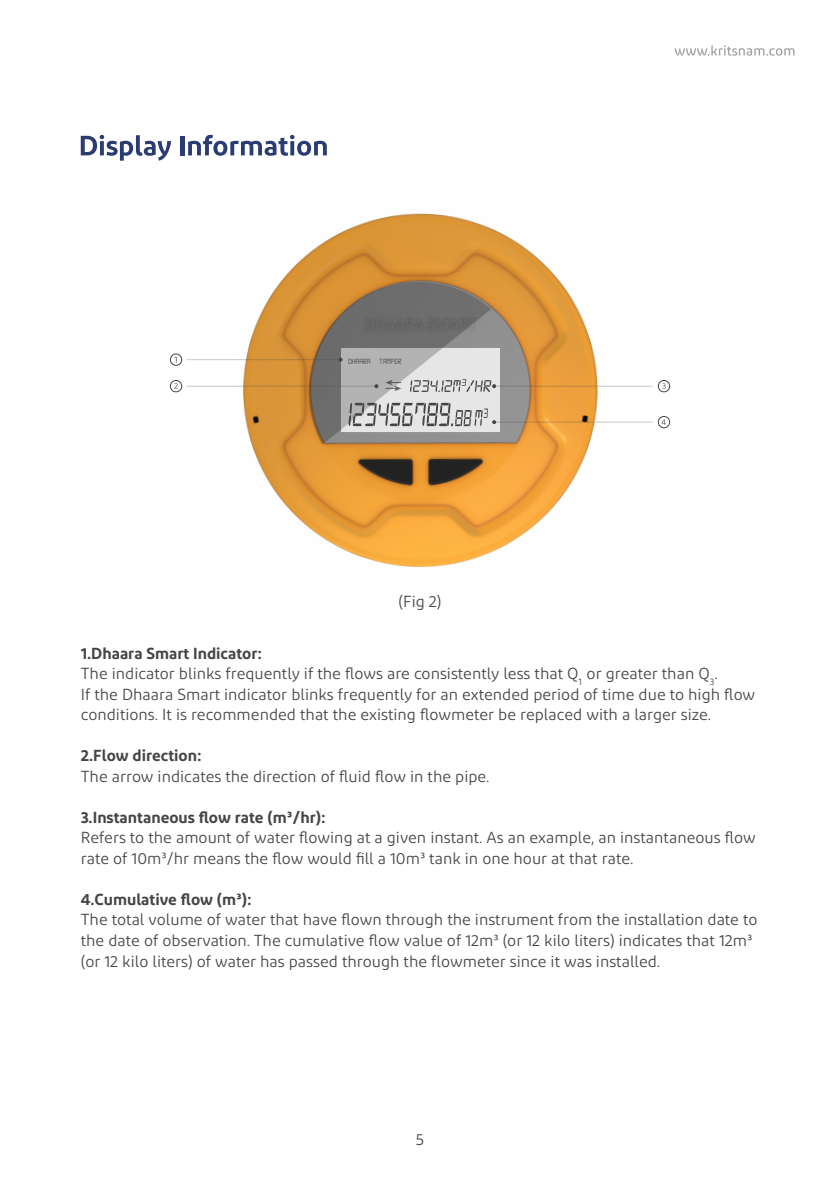
<style>
.page{position:relative;width:840px;height:1191px;background:#fff}
.page>*{position:absolute;margin:0;border:0;box-sizing:border-box;transform-origin:0 0}
.t1{font:16px/20.6px "Diodrum";color:#444346}
.t2{font:600 16px "Diodrum";color:#444346}
.t3{font:16px "Diodrum";color:#454447}
.t4{font:8px "Digital 7";color:#444346}
.s1{font-weight:600}
</style>
<div class="page">
<svg style="left:81px;top:135px;width:90px;height:26px"></svg>
<hr style="left:180px;top:136px;width:4px;height:19px;background:#2b3c73">
<svg style="left:188px;top:135px;width:138px;height:21px"></svg>
<img style="left:228px;top:213px;width:383px;height:355px">
<div style="left:170px;top:354px;width:12px;height:12px;border:1px solid #454447;border-radius:50%"></div>
<div style="left:170px;top:380px;width:12px;height:12px;border:1px solid #454447;border-radius:50%"></div>
<svg style="left:174px;top:383px;width:4px;height:6px"></svg>
<div style="left:657px;top:380px;width:12px;height:12px;border:1px solid #454447;border-radius:50%"></div>
<svg style="left:662px;top:383px;width:3px;height:6px"></svg>
<div style="left:657px;top:416px;width:12px;height:12px;border:1px solid #454447;border-radius:50%"></div>
<svg style="left:661px;top:419px;width:4px;height:6px"></svg>
<hr style="left:187px;top:359px;width:153px;height:1px;background:#454447">
<hr style="left:187px;top:386px;width:189px;height:1px;background:#454447">
<hr style="left:494px;top:386px;width:158px;height:1px;background:#454447">
<hr style="left:494px;top:421px;width:158px;height:1px;background:#454447">
<svg style="left:674px;top:45px;width:120px;height:11px"></svg>
<svg style="left:308px;top:282px;width:188px;height:162px"></svg>
<p class="t4" style="left:348px;top:357px;width:55px">DHAARA TAMPER</p>
<p class="t1" style="left:398px;top:590px;width:44px">(Fig 2)</p>
<p class="t1" style="left:81px;top:642px;width:675px"><span class="s1">1.Dhaara Smart Indicator:<br></span>The indicator blinks frequently if the flows are consistently less that Q<sub>1</sub> or greater than Q<sub>3</sub>.<br>If the Dhaara Smart indicator blinks frequently for an extended period of time due to high flow conditions. It is recommended that the existing flowmeter be replaced with a larger size.</p>
<p class="t2" style="left:81px;top:745px;width:122px">2.Flow direction:</p>
<p class="t1" style="left:81px;top:765px;width:410px">The arrow indicates the direction of fluid flow in the pipe.</p>
<p class="t2" style="left:81px;top:807px;width:246px">3.Instantaneous flow rate (m³/hr):</p>
<p class="t1" style="left:81px;top:827px;width:676px">Refers to the amount of water flowing at a given instant. As an example, an instantaneous flow rate of 10m³/hr means the flow would fill a 10m³ tank in one hour at that rate.</p>
<p class="t2" style="left:81px;top:889px;width:172px">4.Cumulative flow (m³):</p>
<p class="t1" style="left:81px;top:909px;width:677px">The total volume of water that have flown through the instrument from the installation date to the date of observation. The cumulative flow value of 12m³ (or 12 kilo liters) indicates that 12m³ (or 12 kilo liters) of water has passed through the flowmeter since it was installed.</p>
<p class="t3" style="left:416px;top:1129px;width:10px">5</p>
</div>
